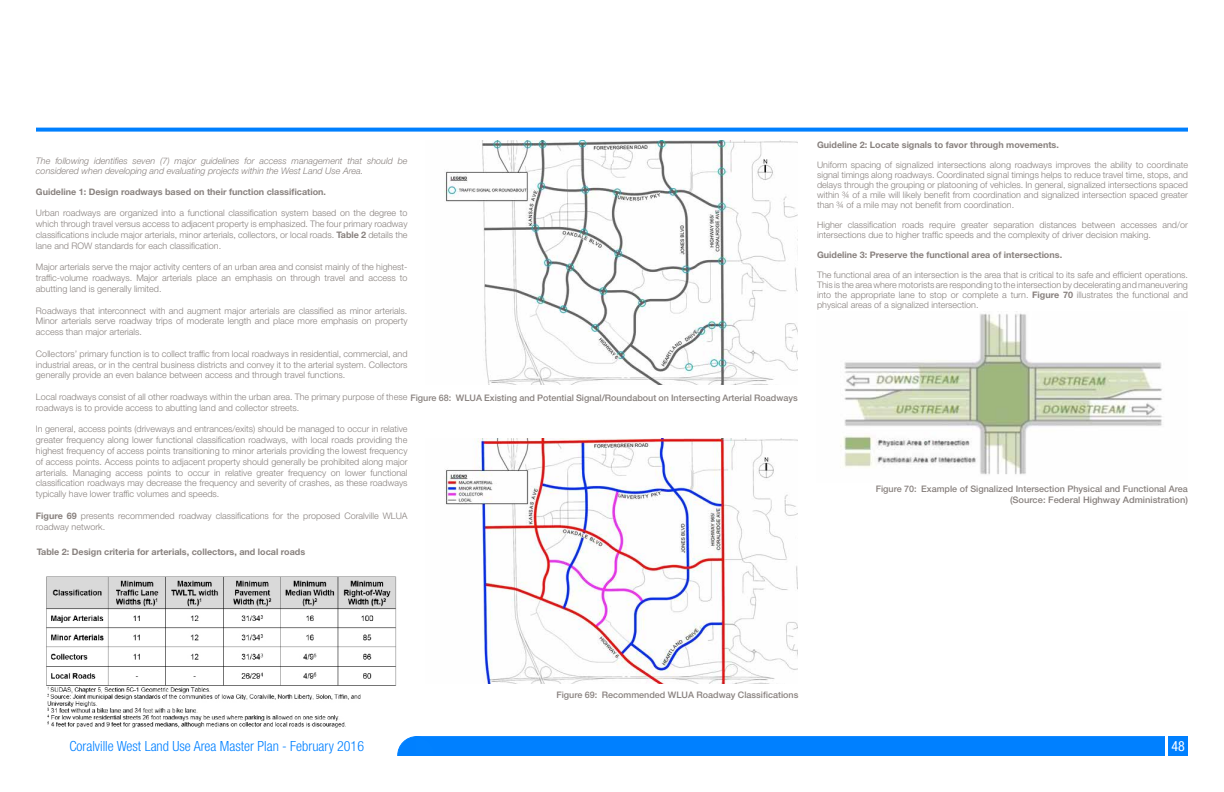
<style>
.page{position:relative;width:1224px;height:792px;background:#fff}
.page>*{position:absolute;margin:0;border:0;box-sizing:border-box;transform-origin:0 0}
.t1{font:300 condensed 14px "Helvetica Neue LT Std";color:#0080ff}
.t2{font:condensed 14px "Helvetica Neue LT Std";color:#fff}
.t3{font:300 9px/10.8px "Helvetica Neue LT Std";color:#88817e;text-align:justify}
.t4{font:500 9px/11px "Helvetica Neue LT Std";color:#88817e;text-align:right}
.t5{font:700 9px "Helvetica Neue LT Std";color:#88817e}
.t6{font:italic 300 9px/10px "Helvetica Neue LT Std";color:#88817e}
.s1{font-weight:700}
</style>
<div class="page">
<div style="left:1168px;top:736px;width:20px;height:20px;background:#0080ff"></div>
<div style="left:416px;top:736px;width:749px;height:20px;background:#0080ff;border:1px solid #0080ff"></div>
<svg style="left:397px;top:736px;width:39px;height:20px"></svg>
<img style="left:840px;top:313px;width:322px;height:162px">
<svg style="left:36px;top:128px;width:1152px;height:4px;background:#198cff"></svg>
<img style="left:444px;top:140px;width:354px;height:245px">
<img style="left:444px;top:438px;width:354px;height:246px">
<img style="left:46px;top:576px;width:351px;height:152px">
<p class="t6" style="left:36px;top:156px;width:373px">The following identifies seven (7) major guidelines for access management that should be considered when developing and evaluating projects within the West Land Use Area.</p>
<p class="t5" style="left:36px;top:186px;width:292px">Guideline 1: Design roadways based on their function classification.</p>
<p class="t3" style="left:36px;top:208px;width:373px">Urban roadways are organized into a functional classification system based on the degree to which through travel versus access to adjacent property is emphasized. The four primary roadway classifications include major arterials, minor arterials, collectors, or local roads. <span class="s1">Table 2</span> details the lane and ROW standards for each classification.</p>
<p class="t3" style="left:36px;top:262px;width:373px">Major arterials serve the major activity centers of an urban area and consist mainly of the highest&shy;traffic-volume roadways. Major arterials place an emphasis on through travel and access to abutting land is generally limited.</p>
<p class="t3" style="left:36px;top:305px;width:373px">Roadways that interconnect with and augment major arterials are classified as minor arterials.<br>Minor arterials serve roadway trips of moderate length and place more emphasis on property access than major arterials.</p>
<p class="t3" style="left:36px;top:348px;width:373px">Collectors’ primary function is to collect traffic from local roadways in residential, commercial, and industrial areas, or in the central business districts and convey it to the arterial system. Collectors generally provide an even balance between access and through travel functions.</p>
<p class="t3" style="left:36px;top:391px;width:373px">Local roadways consist of all other roadways within the urban area. The primary purpose of these roadways is to provide access to abutting land and collector streets.</p>
<p class="t3" style="left:36px;top:424px;width:373px">In general, access points (driveways and entrances/exits) should be managed to occur in relative greater frequency along lower functional classification roadways, with local roads providing the highest frequency of access points transitioning to minor arterials providing the lowest frequency of access points. Access points to adjacent property should generally be prohibited along major arterials. Managing access points to occur in relative greater frequency on lower functional classification roadways may decrease the frequency and severity of crashes, as these roadways typically have lower traffic volumes and speeds.</p>
<p class="t3" style="left:36px;top:510px;width:373px"><span class="s1">Figure 69</span> presents recommended roadway classifications for the proposed Coralville WLUA roadway network.</p>
<p class="t4" style="left:410px;top:392px;width:389px">Figure 68: WLUA Existing and Potential Signal/Roundabout on Intersecting Arterial Roadways</p>
<p class="t5" style="left:37px;top:547px;width:270px">Table 2: Design criteria for arterials, collectors, and local roads</p>
<p class="t5" style="left:817px;top:139px;width:243px">Guideline 2: Locate signals to favor through movements.</p>
<p class="t3" style="left:817px;top:159px;width:373px;line-height:10px">Uniform spacing of signalized intersections along roadways improves the ability to coordinate signal timings along roadways. Coordinated signal timings helps to reduce travel time, stops, and delays through the grouping or platooning of vehicles. In general, signalized intersections spaced within ¾ of a mile will likely benefit from coordination and signalized intersection spaced greater than ¾ of a mile may not benefit from coordination.</p>
<p class="t3" style="left:817px;top:219px;width:372px;line-height:10px">Higher classification roads require greater separation distances between accesses and/or intersections due to higher traffic speeds and the complexity of driver decision making.</p>
<p class="t5" style="left:817px;top:249px;width:247px">Guideline 3: Preserve the functional area of intersections.</p>
<p class="t3" style="left:817px;top:269px;width:373px;line-height:10px">The functional area of an intersection is the area that is critical to its safe and efficient operations.<br>This is the area where motorists are responding to the intersection by decelerating and maneuvering into the appropriate lane to stop or complete a turn. <span class="s1">Figure 70</span> illustrates the functional and physical areas of a signalized intersection.</p>
<p class="t4" style="left:876px;top:483px;width:314px">Figure 70: Example of Signalized Intersection Physical and Functional Area (Source: Federal Highway Administration)</p>
<p class="t4" style="left:556px;top:689px;width:244px">Figure 69: Recommended WLUA Roadway Classifications</p>
<h1 class="t1" style="left:69px;top:738px;width:296px">Coralville West Land Use Area Master Plan - February 2016</h1>
<h1 class="t2" style="left:1171px;top:738px;width:15px">48</h1>
</div>
